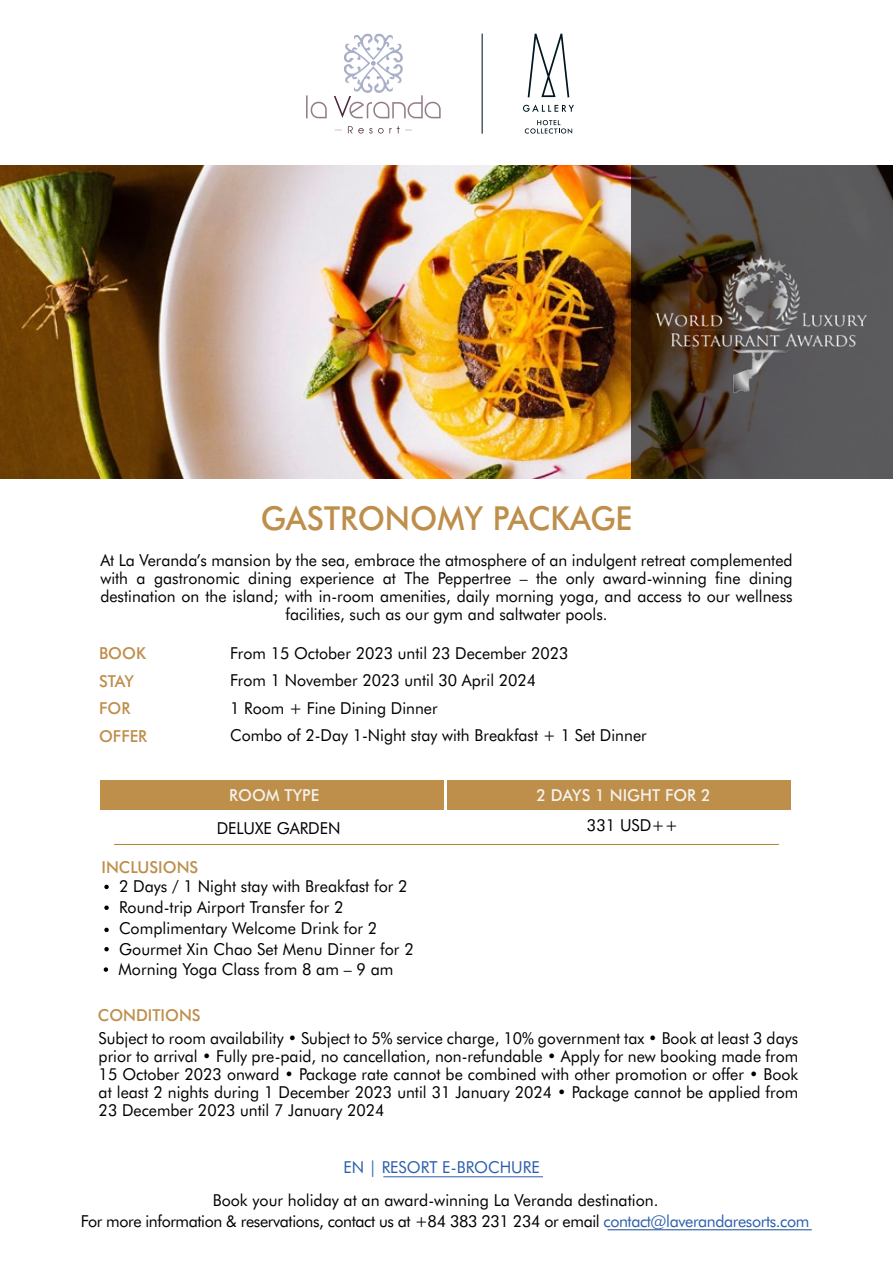
<style>
.page{position:relative;width:893px;height:1263px;background:#fff}
.page>*{position:absolute;margin:0;border:0;box-sizing:border-box;transform-origin:0 0}
.t1{font:500 33.15px "Futura BT";color:#be8e4b;scale:.95 1}
.t2{font:16.5px/18px "Futura BT";color:#010101;text-align:justify;scale:.96 1}
.t3{font:16.5px "Futura BT";color:#010101}
.t4{font:16.5px/20.4px "Futura BT";letter-spacing:-.025em;color:#010101}
.t5{font:500 16.5px "Futura BT";color:#be8e4b}
.t6{font:500 16.5px "Futura BT";color:#f4f2eb}
.t7{font:16.5px "Futura BT";color:#2c5eac}
.s1{color:#2c5eac}
</style>
<div class="page">
<img style="left:0;top:165px;width:632px;height:314px">
<svg style="left:632px;top:165px;width:261px;height:314px;background:#524d4a"></svg>
<div style="left:100px;top:781px;width:344px;height:29px;background:#be8e4b"></div>
<div style="left:448px;top:781px;width:343px;height:29px;background:#be8e4b"></div>
<hr style="left:114px;top:844px;width:665px;height:1px;background:#b3812c">
<hr style="left:608px;top:1229px;width:204px;height:1px;background:#2c5eac">
<svg style="left:523px;top:104px;width:51px;height:8px"></svg>
<svg style="left:528px;top:34px;width:41px;height:63px"></svg>
<svg style="left:525px;top:120px;width:47px;height:14px"></svg>
<hr style="left:482px;top:34px;width:1px;height:100px;background:#001722">
<svg style="left:334px;top:33px;width:107px;height:85px"></svg>
<svg style="left:306px;top:95px;width:21px;height:23px"></svg>
<svg style="left:335px;top:126px;width:77px;height:8px"></svg>
<hr style="left:383px;top:1176px;width:160px;height:1px;background:#2c5eac">
<svg style="left:104px;top:905px;width:5px;height:5px"></svg>
<svg style="left:104px;top:928px;width:5px;height:4px"></svg>
<svg style="left:104px;top:947px;width:5px;height:4px"></svg>
<svg style="left:104px;top:885px;width:5px;height:4px"></svg>
<svg style="left:104px;top:967px;width:4px;height:5px"></svg>
<img style="left:632px;top:206px;width:257px;height:204px">
<h1 class="t1" style="left:261px;top:497px;width:393px">GASTRONOMY PACKAGE</h1>
<p class="t2" style="left:100px;top:550px;width:723px;text-align:center">At La Veranda’s mansion by the sea, embrace the atmosphere of an indulgent retreat complemented with a gastronomic dining experience at The Peppertree – the only award-winning fine dining destination on the island; with in-room amenities, daily morning yoga, and access to our wellness facilities, such as our gym and saltwater pools.</p>
<p class="t5" style="left:99px;top:643px;width:48px">BOOK</p>
<p class="t2" style="left:230px;top:644px;width:354px">From 15 October 2023 until 23 December 2023</p>
<p class="t5" style="left:99px;top:670px;width:36px">STAY</p>
<p class="t2" style="left:230px;top:671px;width:320px">From 1 November 2023 until 30 April 2024</p>
<p class="t5" style="left:99px;top:698px;width:33px">FOR</p>
<p class="t2" style="left:230px;top:699px;width:217px">1 Room + Fine Dining Dinner</p>
<p class="t5" style="left:99px;top:726px;width:50px">OFFER</p>
<p class="t2" style="left:230px;top:725px;width:435px">Combo of 2-Day 1-Night stay with Breakfast + 1 Set Dinner</p>
<p class="t5" style="left:101px;top:856px;width:98px">INCLUSIONS</p>
<p class="t6" style="left:229px;top:784px;width:91px">ROOM TYPE</p>
<p class="t6" style="left:536px;top:784px;width:176px">2 DAYS 1 NIGHT FOR 2</p>
<p class="t3" style="left:217px;top:818px;width:125px">DELUXE GARDEN</p>
<p class="t3" style="left:587px;top:815px;width:93px">331 USD++</p>
<p class="t3" style="left:119px;top:876px;width:290px">2 Days / 1 Night stay with Breakfast for 2</p>
<p class="t3" style="left:119px;top:917px;width:260px">Complimentary Welcome Drink for 2</p>
<p class="t3" style="left:119px;top:958px;width:276px">Morning Yoga Class from 8 am – 9 am</p>
<p class="t3" style="left:119px;top:896px;width:226px">Round-trip Airport Transfer for 2</p>
<p class="t3" style="left:119px;top:938px;width:296px">Gourmet Xin Chao Set Menu Dinner for 2</p>
<p class="t5" style="left:98px;top:1005px;width:104px">CONDITIONS</p>
<p class="t2" style="left:99px;top:1028px;width:730px">Subject to room availability • Subject to 5% service charge, 10% government tax • Book at least 3 days prior to arrival • Fully pre-paid, no cancellation, non-refundable • Apply for new booking made from 15 October 2023 onward • Package rate cannot be combined with other promotion or offer • Book at least 2 nights during 1 December 2023 until 31 January 2024 • Package cannot be applied from 23 December 2023 until 7 January 2024</p>
<p class="t7" style="left:343px;top:1156px;width:198px">EN | RESORT E-BROCHURE</p>
<p class="t4" style="left:81px;top:1190px;width:730px;text-indent:132px">Book your holiday at an award-winning La Veranda destination.<br>For more information &amp; reservations, contact us at +84 383 231 234 or email <span class="s1">contact@laverandaresorts.com</span></p>
</div>
